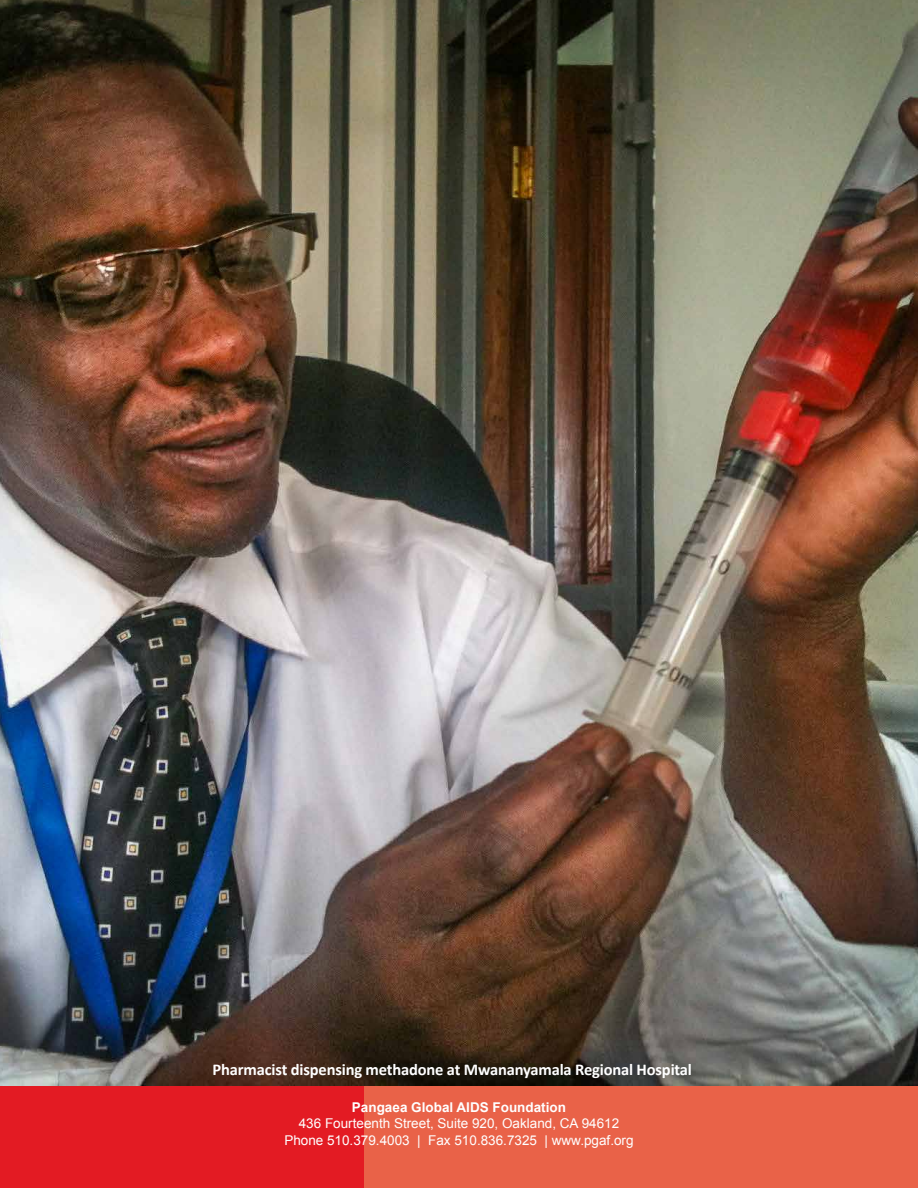
<style>
.page{position:relative;width:918px;height:1188px;background:#fff}
.page>*{position:absolute;margin:0;border:0;box-sizing:border-box;transform-origin:0 0}
.t1{font:700 16.5px "Calibri";letter-spacing:-.01em;color:#fff}
.t2{font:13.5px/16.2px "Arial";color:#fff;text-align:center}
.t3{font:700 13.5px "Arial";color:#fff}
</style>
<div class="page">
<div style="left:0;top:0;width:364px;height:1188px;background:#e31b23"></div>
<div style="left:364px;top:0;width:554px;height:1188px;background:#e96248"></div>
<hr style="left:917px;top:859px;width:1px;height:329px;background:#89bfe4">
<img style="left:0;top:0;width:918px;height:1085px">
<p class="t1" style="left:213px;top:1059px;width:481px">Pharmacist dispensing methadone at Mwananyamala Regional Hospital</p>
<p class="t3" style="left:352px;top:1099px;width:216px">Pangaea Global AIDS Foundation</p>
<p class="t2" style="left:284px;top:1116px;width:351px">436 Fourteenth Street, Suite 920, Oakland, CA 94612<br>Phone 510.379.4003 | Fax 510.836.7325 | www.pgaf.org</p>
</div>
